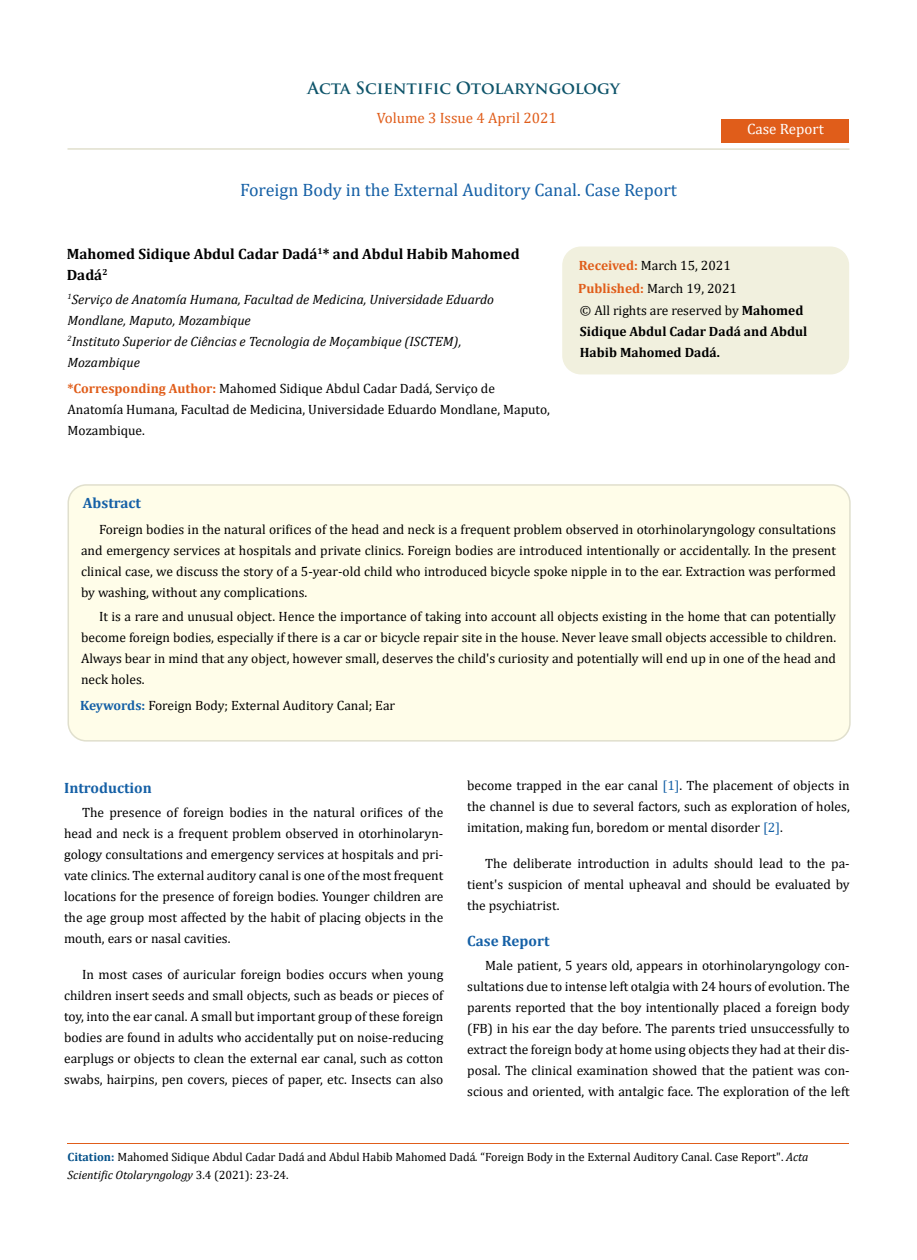
<style>
.page{position:relative;width:917px;height:1260px;background:#fff}
.page>*{position:absolute;margin:0;border:0;box-sizing:border-box;transform-origin:0 0}
.t1{font:18px "Cambria";color:#1560a6}
.t2{font:700 16.5px "Trajan Pro";color:#0e546a}
.t3{font:700 15px/21px "Cambria";color:#000}
.t4{font:700 15px "Cambria";color:#1560a6}
.t5{font:15px "Cambria";color:#e05d1a}
.t6{font:15px "Cambria";color:#fff}
.t7{font:13.5px/21px "Cambria";color:#000;text-align:justify}
.t8{font:italic 13.5px/21px "Cambria";color:#000}
.t9{font:700 13.5px/21px "Cambria";color:#000}
.t10{font:12px/18px "Cambria";color:#000}
.s1{font-weight:700;color:#e05d1a}
.s2{font-weight:400}
.s3{font-weight:700;color:#1560a6}
.s4{color:#1560a6}
.s5{font-weight:700;color:#035089}
.s6{font-style:italic}
</style>
<div class="page">
<div style="left:721px;top:119px;width:128px;height:23px;background:#e05d1a"></div>
<div style="left:563px;top:247px;width:285px;height:127px;background:#f1f0de;border-radius:18px"></div>
<div style="left:562px;top:247px;width:287px;height:127px;border:2px solid #f1f0de;border-radius:18px"></div>
<div style="left:68px;top:485px;width:781px;height:256px;background:#fffde9;border-radius:18px"></div>
<div style="left:67px;top:484px;width:783px;height:258px;border:2px solid #e0dfcd;border-radius:18px"></div>
<hr style="left:67px;top:1144px;width:782px;height:1px;background:#e05d1a">
<hr style="left:67px;top:148px;width:782px;height:2px;background:#e0dfcd">
<p class="t2" style="left:307px;top:77px;width:314px">Acta Scientific Otolaryngology</p>
<p class="t5" style="left:376px;top:109px;width:182px">Volume 3 Issue 4 April 2021</p>
<h1 class="t1" style="left:240px;top:180px;width:438px">Foreign Body in the External Auditory Canal. Case Report</h1>
<p class="t6" style="left:747px;top:120px;width:78px">Case Report</p>
<p class="t3" style="left:67px;top:243px;width:454px">Mahomed Sidique Abdul Cadar Dadá<sup>1</sup>* and Abdul Habib Mahomed<br>Dadá<sup>2</sup></p>
<p class="t8" style="left:67px;top:288px;width:428px"><sup>1</sup>Serviço de Anatomía Humana, Facultad de Medicina, Universidade Eduardo Mondlane, Maputo, Mozambique<br><sup>2</sup>Instituto Superior de Ciências e Tecnologia de Moçambique (ISCTEM), Mozambique</p>
<p class="t7" style="left:67px;top:378px;width:484px;text-align:left"><span class="s1">*Corresponding Author:</span> Mahomed Sidique Abdul Cadar Dadá, Serviço de<br>Anatomía Humana, Facultad de Medicina, Universidade Eduardo Mondlane, Maputo,<br>Mozambique.</p>
<p class="t7" style="left:578px;top:254px;width:160px;line-height:23px"><span class="s1">Received:</span> March 15, 2021<br><span class="s1">Published:</span> March 19, 2021</p>
<p class="t9" style="left:580px;top:299px;width:229px"><span class="s2">© All rights are reserved by</span> Mahomed<br>Sidique Abdul Cadar Dadá and Abdul<br>Habib Mahomed Dadá.</p>
<p class="t4" style="left:83px;top:493px;width:60px">Abstract</p>
<p class="t7" style="left:81px;top:519px;width:756px;text-indent:18px">Foreign bodies in the natural orifices of the head and neck is a frequent problem observed in otorhinolaryngology consultations and emergency services at hospitals and private clinics. Foreign bodies are introduced intentionally or accidentally. In the present clinical case, we discuss the story of a 5-year-old child who introduced bicycle spoke nipple in to the ear. Extraction was performed by washing, without any complications.</p>
<p class="t7" style="left:81px;top:606px;width:756px;text-indent:18px">It is a rare and unusual object. Hence the importance of taking into account all objects existing in the home that can potentially become foreign bodies, especially if there is a car or bicycle repair site in the house. Never leave small objects accessible to children.<br>Always bear in mind that any object, however small, deserves the child's curiosity and potentially will end up in one of the head and neck holes.</p>
<p class="t7" style="left:80px;top:695px;width:317px"><span class="s3">Keywords:</span> Foreign Body; External Auditory Canal; Ear</p>
<p class="t4" style="left:64px;top:777px;width:89px">Introduction</p>
<p class="t7" style="left:64px;top:801px;width:381px;text-indent:18px">The presence of foreign bodies in the natural orifices of the head and neck is a frequent problem observed in otorhinolaryn&shy;gology consultations and emergency services at hospitals and pri&shy;vate clinics. The external auditory canal is one of the most frequent locations for the presence of foreign bodies. Younger children are the age group most affected by the habit of placing objects in the mouth, ears or nasal cavities.</p>
<p class="t7" style="left:64px;top:963px;width:381px;text-indent:18px">In most cases of auricular foreign bodies occurs when young children insert seeds and small objects, such as beads or pieces of toy, into the ear canal. A small but important group of these foreign bodies are found in adults who accidentally put on noise-reducing earplugs or objects to clean the external ear canal, such as cotton swabs, hairpins, pen covers, pieces of paper, etc. Insects can also</p>
<p class="t7" style="left:467px;top:775px;width:384px">become trapped in the ear canal <span class="s4">[1]</span>. The placement of objects in the channel is due to several factors, such as exploration of holes, imitation, making fun, boredom or mental disorder <span class="s4">[2]</span>.</p>
<p class="t7" style="left:467px;top:853px;width:384px;text-indent:18px">The deliberate introduction in adults should lead to the pa&shy;tient's suspicion of mental upheaval and should be evaluated by the psychiatrist.</p>
<p class="t4" style="left:467px;top:930px;width:84px">Case Report</p>
<p class="t7" style="left:467px;top:955px;width:384px;text-indent:18px">Male patient, 5 years old, appears in otorhinolaryngology con&shy;sultations due to intense left otalgia with 24 hours of evolution. The parents reported that the boy intentionally placed a foreign body (FB) in his ear the day before. The parents tried unsuccessfully to extract the foreign body at home using objects they had at their dis&shy;posal. The clinical examination showed that the patient was con&shy;scious and oriented, with antalgic face. The exploration of the left</p>
<p class="t10" style="left:67px;top:1148px;width:742px"><span class="s5">Citation:</span> Mahomed Sidique Abdul Cadar Dadá and Abdul Habib Mahomed Dadá<span class="s6">.</span> “Foreign Body in the External Auditory Canal. Case Report". <span class="s6">Acta<br>Scientific Otolaryngology</span> 3.4 (2021): 23-24.</p>
</div>
